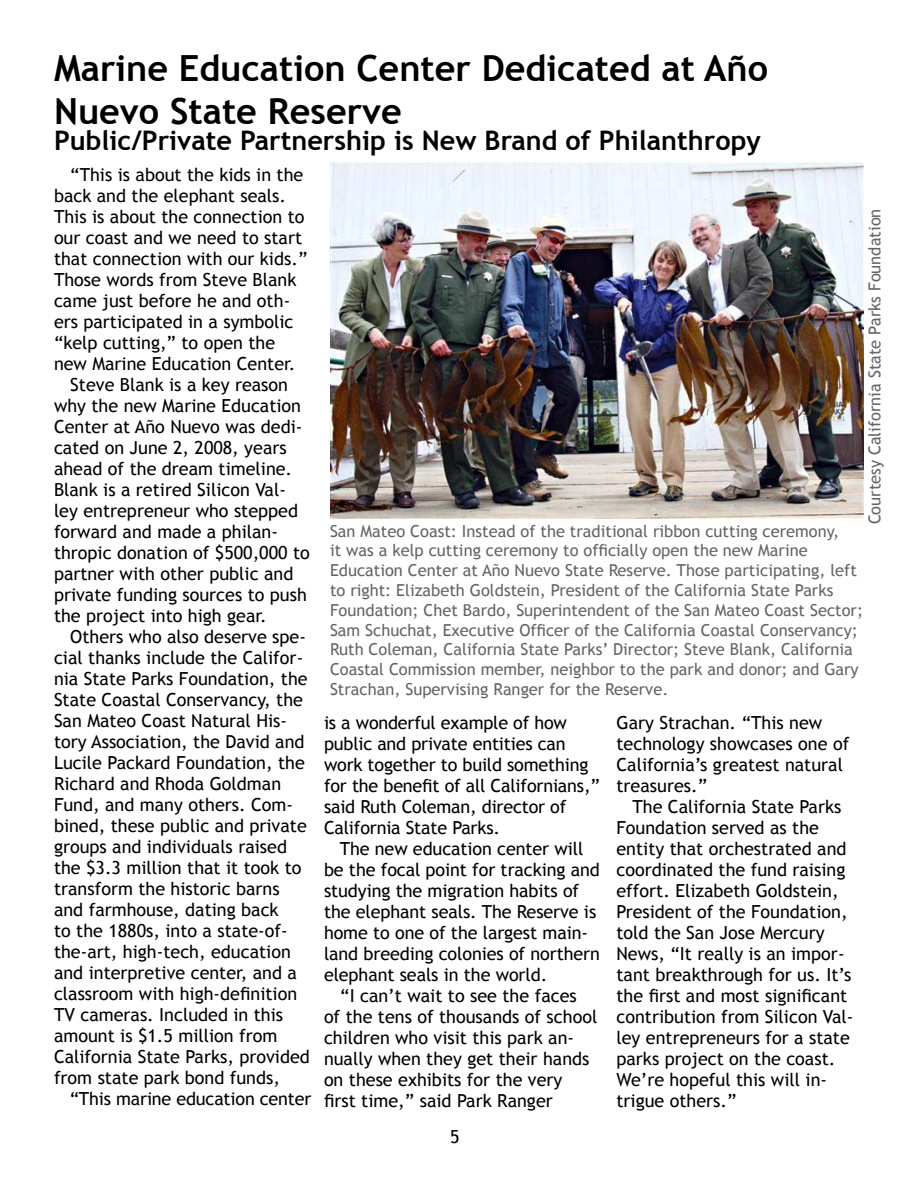
<style>
.page{position:relative;width:918px;height:1188px;background:#fff}
.page>*{position:absolute;margin:0;border:0;box-sizing:border-box;transform-origin:0 0}
.t1{font:700 36px/43.2px "Trebuchet MS";color:#000}
.t2{font:700 27px "Trebuchet MS";color:#000}
.t3{font:18px/21px "Trebuchet MS";color:#000}
.t4{font:16.5px/19.8px "Trebuchet MS";color:#636466}
</style>
<div class="page">
<img style="left:330px;top:162px;width:534px;height:356px">
<h1 class="t1" style="left:54px;top:46px;width:716px">Marine Education Center Dedicated at Año<br>Nuevo State Reserve</h1>
<h2 class="t2" style="left:54px;top:123px;width:708px">Public/Private Partnership is New Brand of Philanthropy</h2>
<p class="t3" style="left:70px;top:165px;width:235px">“This is about the kids in the</p>
<p class="t3" style="left:54px;top:186px;width:234px">back and the elephant seals.</p>
<p class="t3" style="left:54px;top:207px;width:252px">This is about the connection to</p>
<p class="t3" style="left:54px;top:228px;width:250px">our coast and we need to start</p>
<p class="t3" style="left:54px;top:249px;width:255px">that connection with our kids.”</p>
<p class="t3" style="left:54px;top:270px;width:244px">Those words from Steve Blank</p>
<p class="t3" style="left:54px;top:291px;width:238px">came just before he and oth-</p>
<p class="t3" style="left:54px;top:312px;width:241px">ers participated in a symbolic</p>
<p class="t3" style="left:54px;top:333px;width:223px">“kelp cutting,” to open the</p>
<p class="t3" style="left:54px;top:354px;width:243px">new Marine Education Center.</p>
<p class="t3" style="left:70px;top:375px;width:219px">Steve Blank is a key reason</p>
<p class="t3" style="left:54px;top:396px;width:249px">why the new Marine Education</p>
<p class="t3" style="left:54px;top:417px;width:250px">Center at Año Nuevo was dedi-</p>
<p class="t3" style="left:54px;top:438px;width:234px">cated on June 2, 2008, years</p>
<p class="t3" style="left:54px;top:459px;width:240px">ahead of the dream timeline.</p>
<p class="t3" style="left:54px;top:480px;width:233px">Blank is a retired Silicon Val-</p>
<p class="t3" style="left:54px;top:501px;width:246px">ley entrepreneur who stepped</p>
<p class="t3" style="left:54px;top:522px;width:226px">forward and made a philan-</p>
<p class="t3" style="left:54px;top:543px;width:257px">thropic donation of $500,000 to</p>
<p class="t3" style="left:54px;top:564px;width:241px">partner with other public and</p>
<p class="t3" style="left:54px;top:585px;width:254px">private funding sources to push</p>
<p class="t3" style="left:54px;top:606px;width:214px">the project into high gear.</p>
<p class="t3" style="left:70px;top:627px;width:237px">Others who also deserve spe-</p>
<p class="t3" style="left:54px;top:648px;width:251px">cial thanks include the Califor-</p>
<p class="t3" style="left:54px;top:669px;width:255px">nia State Parks Foundation, the</p>
<p class="t3" style="left:54px;top:690px;width:250px">State Coastal Conservancy, the</p>
<p class="t3" style="left:54px;top:711px;width:235px">San Mateo Coast Natural His-</p>
<p class="t3" style="left:54px;top:732px;width:252px">tory Association, the David and</p>
<p class="t3" style="left:54px;top:753px;width:252px">Lucile Packard Foundation, the</p>
<p class="t3" style="left:54px;top:774px;width:229px">Richard and Rhoda Goldman</p>
<p class="t3" style="left:54px;top:795px;width:241px">Fund, and many others. Com-</p>
<p class="t3" style="left:54px;top:816px;width:254px">bined, these public and private</p>
<p class="t3" style="left:54px;top:837px;width:235px">groups and individuals raised</p>
<p class="t3" style="left:54px;top:858px;width:249px">the $3.3 million that it took to</p>
<p class="t3" style="left:54px;top:879px;width:227px">transform the historic barns</p>
<p class="t3" style="left:54px;top:900px;width:226px">and farmhouse, dating back</p>
<p class="t3" style="left:54px;top:921px;width:235px">to the 1 880s, into a state-of-</p>
<p class="t3" style="left:54px;top:942px;width:238px">the-art, high-tech, education</p>
<p class="t3" style="left:54px;top:963px;width:244px">and interpretive center, and a</p>
<p class="t3" style="left:54px;top:984px;width:245px">classroom with high-definition</p>
<p class="t3" style="left:54px;top:1005px;width:231px">TV cameras. Included in this</p>
<p class="t3" style="left:54px;top:1026px;width:225px">amount is $1 .5 million from</p>
<p class="t3" style="left:54px;top:1047px;width:257px">California State Parks, provided</p>
<p class="t3" style="left:54px;top:1068px;width:228px">from state park bond funds,</p>
<p class="t3" style="left:70px;top:1089px;width:243px">“This marine education center</p>
<p class="t4" style="left:865px;top:524px;width:317px;rotate:-90deg">Courtesy California State Parks Foundation</p>
<p class="t4" style="left:330px;top:521px;width:535px">San Mateo Coast: Instead of the traditional ribbon cutting ceremony,<br>it was a kelp cutting ceremony to officially open the new Marine Education Center at Año Nuevo State Reserve. Those participating, left to right: Elizabeth Goldstein, President of the California State Parks Foundation; Chet Bardo, Superintendent of the San Mateo Coast Sector; Sam Schuchat, Executive Officer of the California Coastal Conservancy; Ruth Coleman, California State Parks’ Director; Steve Blank, California Coastal Commission member, neighbor to the park and donor; and Gary Strachan, Supervising Ranger for the Reserve.</p>
<p class="t3" style="left:324px;top:712px;width:277px">is a wonderful example of how public and private entities can work together to build something for the benefit of all Californians,” said Ruth Coleman, director of<br>California State Parks.</p>
<p class="t3" style="left:324px;top:838px;width:277px;text-indent:16px">The new education center will be the focal point for tracking and studying the migration habits of the elephant seals. The Reserve is home to one of the largest main&shy;land breeding colonies of northern elephant seals in the world.</p>
<p class="t3" style="left:324px;top:985px;width:275px;text-indent:16px">“I can’t wait to see the faces of the tens of thousands of school children who visit this park an&shy;nually when they get their hands on these exhibits for the very first time,” said Park Ranger</p>
<p class="t3" style="left:616px;top:712px;width:234px">Gary Strachan. “This new technology showcases one of<br>California’s greatest natural treasures.”</p>
<p class="t3" style="left:616px;top:796px;width:238px;text-indent:16px">The California State Parks<br>Foundation served as the entity that orchestrated and coordinated the fund raising effort. Elizabeth Goldstein,<br>President of the Foundation, told the San Jose Mercury<br>News, “It really is an impor&shy;tant breakthrough for us. It’s the first and most significant contribution from Silicon Val&shy;ley entrepreneurs for a state parks project on the coast.<br>We’re hopeful this will in&shy;trigue others.”</p>
</div>
